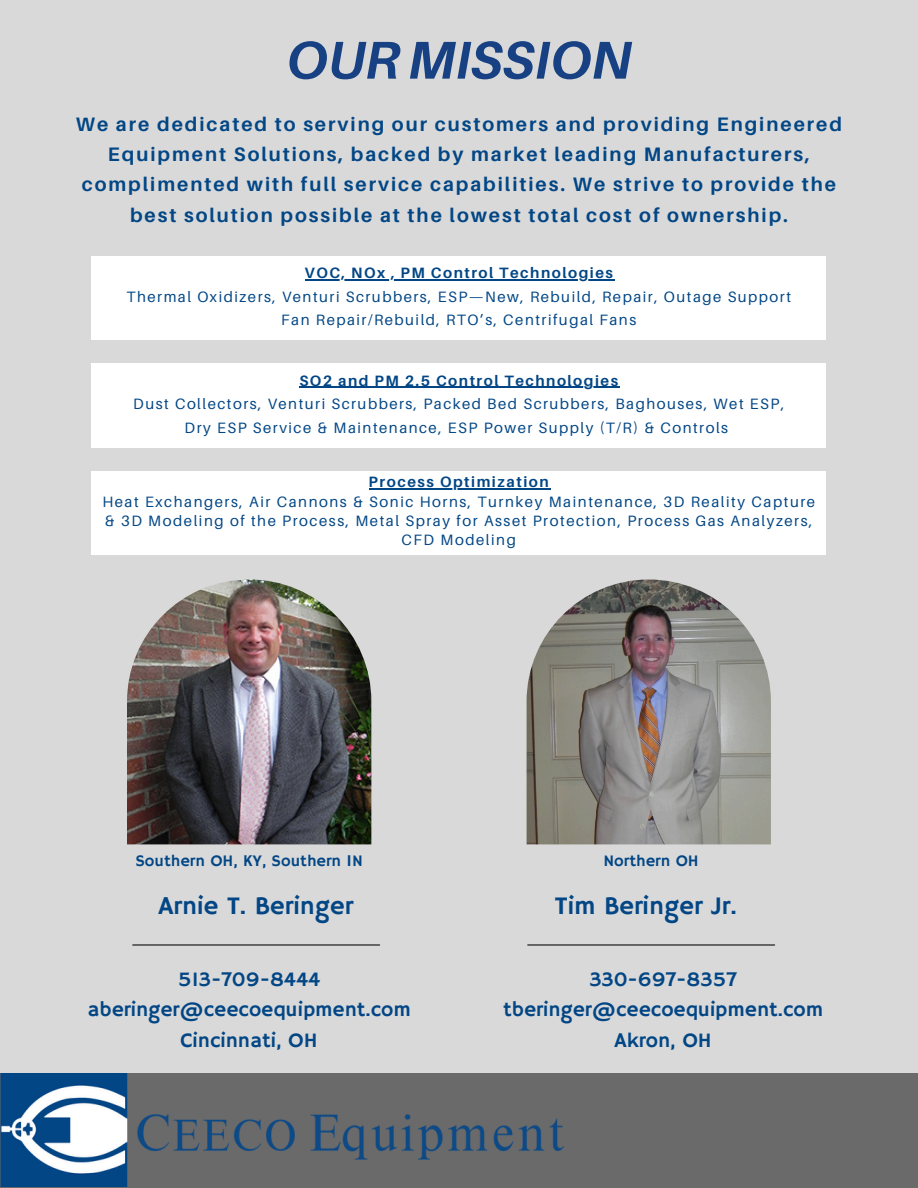
<style>
.page{position:relative;width:918px;height:1188px;background:#d9d9d9}
.page>*{position:absolute;margin:0;border:0;box-sizing:border-box;transform-origin:0 0}
.t1{font:italic 700 53.25px "Aileron";color:#184183}
.t2{font:25.65px "Hammersmith One";color:#024685}
.t3{font:20.85px/30.3px "Hammersmith One";color:#024685;text-align:center}
.t4{font:700 19.5px/30.3px "Aileron";letter-spacing:.1em;color:#024685;text-align:center}
.t5{font:16.35px "Hammersmith One";color:#024685}
.t6{font:15px/23.7px "Aileron";letter-spacing:.1em;color:#024685;text-align:center}
.t7{font:700 15px "Aileron";letter-spacing:.1em;color:#024685}
</style>
<div class="page">
<div style="left:0;top:1074px;width:918px;height:114px;background:#6a6a6a"></div>
<img style="left:127px;top:580px;width:244px;height:264px">
<img style="left:527px;top:580px;width:244px;height:264px">
<hr style="left:133px;top:944px;width:247px;height:2px;background:#0c0e0c">
<hr style="left:528px;top:944px;width:247px;height:2px;background:#0c0e0c">
<div style="left:91px;top:256px;width:735px;height:83px;background:#fff"></div>
<div style="left:91px;top:364px;width:735px;height:83px;background:#fff"></div>
<div style="left:91px;top:471px;width:735px;height:83px;background:#fff"></div>
<hr style="left:305px;top:279px;width:309px;height:1px;background:#024685">
<hr style="left:299px;top:387px;width:321px;height:1px;background:#024685">
<hr style="left:369px;top:489px;width:181px;height:1px;background:#024685">
<img style="left:0;top:1074px;width:564px;height:112px">
<h1 class="t1" style="left:286px;top:27px;width:347px">OUR MISSION</h1>
<p class="t4" style="left:76px;top:108px;width:768px">We are dedicated to serving our customers and providing Engineered Equipment Solutions, backed by market leading Manufacturers, complimented with full service capabilities. We strive to provide the best solution possible at the lowest total cost of ownership.</p>
<p class="t7" style="left:305px;top:263px;width:310px">VOC, NOx , PM Control Technologies</p>
<p class="t6" style="left:126px;top:284px;width:666px">Thermal Oxidizers, Venturi Scrubbers, ESP—New, Rebuild, Repair, Outage Support<br>Fan Repair/Rebuild, RTO’s, Centrifugal Fans</p>
<p class="t7" style="left:299px;top:371px;width:320px">SO2 and PM 2.5 Control Technologies</p>
<p class="t6" style="left:133px;top:392px;width:653px">Dust Collectors, Venturi Scrubbers, Packed Bed Scrubbers, Baghouses, Wet ESP,<br>Dry ESP Service &amp; Maintenance, ESP Power Supply (T/R) &amp; Controls</p>
<p class="t7" style="left:369px;top:473px;width:182px">Process Optimization</p>
<p class="t6" style="left:102px;top:491px;width:714px;line-height:19.2px">Heat Exchangers, Air Cannons &amp; Sonic Horns, Turnkey Maintenance, 3D Reality Capture &amp; 3D Modeling of the Process, Metal Spray for Asset Protection, Process Gas Analyzers,<br>CFD Modeling</p>
<p class="t5" style="left:135px;top:851px;width:229px">Southern OH, KY, Southern IN</p>
<h2 class="t5" style="left:603px;top:851px;width:97px">Northern OH</h2>
<p class="t2" style="left:159px;top:891px;width:196px">Arnie T. Beringer</p>
<p class="t2" style="left:555px;top:891px;width:183px">Tim Beringer Jr.</p>
<p class="t3" style="left:87px;top:965px;width:325px">513-709-8444 aberinger@ceecoequipment.com<br>Cincinnati, OH</p>
<p class="t3" style="left:503px;top:965px;width:322px">330-697-8357 tberinger@ceecoequipment.com<br>Akron, OH</p>
</div>
